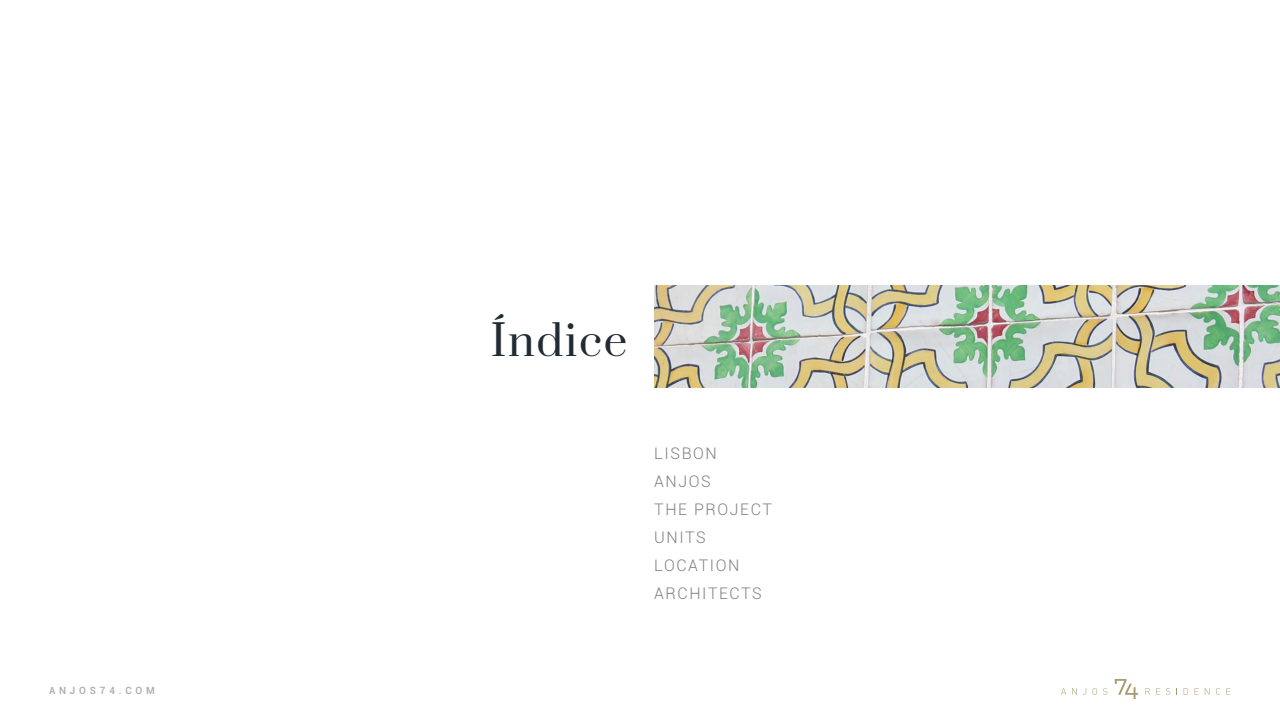
<style>
.page{position:relative;width:1280px;height:720px;background:#fff}
.page>*{position:absolute;margin:0;border:0;box-sizing:border-box;transform-origin:0 0}
.t1{font:42px "Prata";letter-spacing:.04em;color:#212b33}
.TEXTO_CORPO{font:300 16px/28px "Roboto";letter-spacing:.1em;color:#808080}
.t2{font:500 10px "Roboto";letter-spacing:.38em;color:#a8a9ad}
</style>
<div class="page">
<svg style="left:1061px;top:688px;width:5px;height:7px"></svg>
<svg style="left:1072px;top:688px;width:5px;height:7px"></svg>
<svg style="left:1093px;top:688px;width:4px;height:7px"></svg>
<svg style="left:1103px;top:688px;width:4px;height:7px"></svg>
<svg style="left:1146px;top:688px;width:4px;height:7px"></svg>
<svg style="left:1156px;top:688px;width:4px;height:7px"></svg>
<svg style="left:1166px;top:688px;width:4px;height:7px"></svg>
<svg style="left:1184px;top:688px;width:4px;height:7px"></svg>
<svg style="left:1195px;top:688px;width:4px;height:7px"></svg>
<svg style="left:1205px;top:688px;width:5px;height:7px"></svg>
<svg style="left:1216px;top:688px;width:4px;height:7px"></svg>
<svg style="left:1226px;top:688px;width:4px;height:7px"></svg>
<svg style="left:1115px;top:679px;width:23px;height:20px"></svg>
<img style="left:655px;top:286px;width:625px;height:101px">
<p class="t2" style="left:49px;top:683px;width:107px">ANJOS74.COM</p>
<p class="t1" style="left:491px;top:305px;width:138px">Índice</p>
<p class="TEXTO_CORPO" style="left:654px;top:439px;width:64px">LISBON</p>
<p class="TEXTO_CORPO" style="left:654px;top:467px;width:58px">ANJOS</p>
<p class="TEXTO_CORPO" style="left:654px;top:495px;width:119px">THE PROJECT<br>UNITS</p>
<p class="TEXTO_CORPO" style="left:654px;top:551px;width:109px">LOCATION<br>ARCHITECTS</p>
</div>
